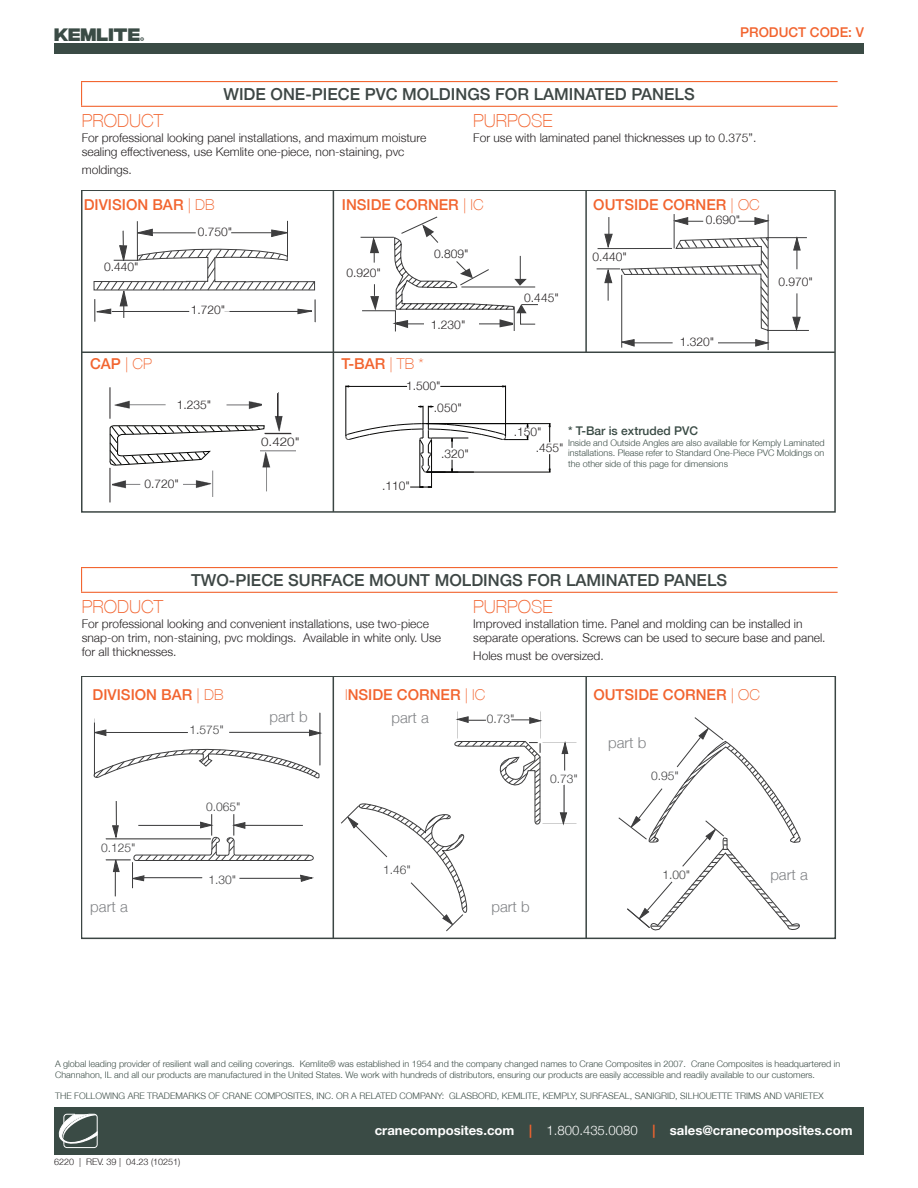
<style>
.page{position:relative;width:918px;height:1188px;background:#fff}
.page>*{position:absolute;margin:0;border:0;box-sizing:border-box;transform-origin:0 0}
.t1{font:100 18px "Helvetica Neue LT";color:#f2642f}
.t2{font:700 18px "Integral CF";color:#3a4b45}
.t3{font:500 16.5px "Helvetica Neue LT";color:#3d4644}
.t4{font:500 15px "Helvetica Neue LT";color:#f2642f}
.t5{font:300 15px "Helvetica Neue";color:#808285}
.t6{font:500 13.5px "Helvetica Neue LT";color:#f2642f}
.t7{font:700 13.2px "Helvetica Neue LT Std";color:#fff}
.t8{font:300 12px/14.4px "Helvetica Neue";color:#231f20}
.t9{font:300 12px "Helvetica Neue";color:#3d3d3e}
.t10{font:500 12px "Helvetica Neue LT";color:#3a4b45}
.t11{font:300 12px "Helvetica Neue";color:#231f20;scale:1.12 1}
.t12{font:300 9px/10.8px "Helvetica Neue";color:#3a4b45}
.t13{font:300 9px "Helvetica Neue";color:#231f20}
.t14{font:700 7.8px "Integral CF";color:#3a4b45}
.s1{font-weight:100}
.s2{color:#f2642f}
.s3{font-family:"Helvetica Neue";font-weight:300}
</style>
<div class="page">
<div style="left:54px;top:1107px;width:810px;height:48px;background:#3a4b45"></div>
<svg style="left:58px;top:1113px;width:40px;height:35px"></svg>
<div style="left:54px;top:43px;width:810px;height:11px;background:#3a4b45"></div>
<svg style="left:81px;top:82px;width:1px;height:24px"></svg>
<hr style="left:81px;top:81px;width:757px;height:1px;background:#f26631">
<hr style="left:81px;top:106px;width:757px;height:1px;background:#f26631">
<hr style="left:82px;top:352px;width:753px;height:1px;background:#3b4543">
<hr style="left:333px;top:190px;width:1px;height:322px;background:#3b4543">
<svg style="left:93px;top:221px;width:223px;height:101px"></svg>
<svg style="left:361px;top:217px;width:177px;height:114px"></svg>
<div style="left:425px;top:314px;width:54px;height:17px;background:#fff"></div>
<svg style="left:597px;top:214px;width:212px;height:136px"></svg>
<img style="left:112px;top:393px;width:184px;height:103px">
<div style="left:104px;top:421px;width:142px;height:49px;background:#fff"></div>
<div style="left:237px;top:421px;width:29px;height:11px;background:#fff"></div>
<div style="left:262px;top:383px;width:7px;height:48px;background:#fff"></div>
<svg style="left:277px;top:393px;width:1px;height:24px"></svg>
<svg style="left:109px;top:425px;width:182px;height:41px"></svg>
<div style="left:166px;top:397px;width:60px;height:20px;background:#fff"></div>
<div style="left:141px;top:471px;width:42px;height:22px;background:#fff"></div>
<hr style="left:110px;top:387px;width:1px;height:32px;background:#231f20">
<hr style="left:110px;top:468px;width:1px;height:34px;background:#231f20">
<div style="left:246px;top:437px;width:14px;height:32px;background:#fff"></div>
<hr style="left:349px;top:386px;width:58px;height:1px;background:#050504">
<hr style="left:440px;top:386px;width:62px;height:1px;background:#050504">
<hr style="left:346px;top:386px;width:1px;height:50px;background:#050504">
<hr style="left:505px;top:386px;width:1px;height:50px;background:#050504">
<svg style="left:410px;top:486px;width:21px;height:2px"></svg>
<hr style="left:420px;top:440px;width:1px;height:48px;background:#050504">
<hr style="left:431px;top:440px;width:1px;height:48px;background:#050504">
<svg style="left:346px;top:406px;width:182px;height:67px"></svg>
<hr style="left:431px;top:438px;width:37px;height:1px;background:#050504">
<svg style="left:549px;top:454px;width:2px;height:18px"></svg>
<svg style="left:549px;top:424px;width:2px;height:18px"></svg>
<hr style="left:427px;top:472px;width:124px;height:1px;background:#050504">
<hr style="left:427px;top:423px;width:124px;height:1px;background:#050504">
<hr style="left:585px;top:190px;width:2px;height:162px;background:#3b4543">
<div style="left:82px;top:190px;width:754px;height:323px;border:2px solid #3b4543"></div>
<svg style="left:81px;top:568px;width:1px;height:24px"></svg>
<hr style="left:81px;top:567px;width:757px;height:1px;background:#f26631">
<hr style="left:81px;top:592px;width:757px;height:1px;background:#f26631">
<svg style="left:82px;top:676px;width:754px;height:263px"></svg>
<p class="t2" style="left:54px;top:24px;width:88px">KEMLITE</p>
<p class="t6" style="left:740px;top:24px;width:125px">PRODUCT CODE: V</p>
<p class="t14" style="left:140px;top:36px;width:6px">®</p>
<p class="t3" style="left:223px;top:84px;width:473px">WIDE ONE-PIECE PVC MOLDINGS FOR LAMINATED PANELS</p>
<p class="t1" style="left:82px;top:111px;width:83px">PRODUCT</p>
<p class="t8" style="left:82px;top:130px;width:346px">For professional looking panel installations, and maximum moisture sealing effectiveness, use Kemlite one-piece, non-staining, pvc</p>
<p class="t8" style="left:82px;top:162px;width:52px">moldings.</p>
<p class="t1" style="left:473px;top:111px;width:81px">PURPOSE</p>
<p class="t8" style="left:473px;top:130px;width:285px">For use with laminated panel thicknesses up to 0.375”.</p>
<p class="t4" style="left:84px;top:195px;width:132px">DIVISION BAR <span class="s1">| DB</span></p>
<p class="t4" style="left:342px;top:195px;width:143px">INSIDE CORNER <span class="s1">| IC</span></p>
<p class="t4" style="left:593px;top:195px;width:168px">OUTSIDE CORNER <span class="s1">| OC</span></p>
<p class="t8" style="left:104px;top:259px;width:36px">0.440"</p>
<p class="t4" style="left:90px;top:355px;width:63px">CAP <span class="s1">| CP</span></p>
<p class="t8" style="left:198px;top:224px;width:36px">0.750"</p>
<p class="t8" style="left:191px;top:302px;width:36px">1.720"</p>
<p class="t8" style="left:177px;top:397px;width:36px">1.235"</p>
<p class="t8" style="left:145px;top:476px;width:36px">0.720"</p>
<p class="t11" style="left:261px;top:434px;width:36px">0.420"</p>
<p class="t8" style="left:347px;top:265px;width:36px">0.920"</p>
<p class="t8" style="left:434px;top:247px;width:36px">0.809"</p>
<p class="t8" style="left:431px;top:317px;width:36px">1.230"</p>
<p class="t4" style="left:341px;top:355px;width:84px">T-BAR <span class="s1">| TB *</span></p>
<p class="t8" style="left:434px;top:374px;width:29px;line-height:22.6px;text-indent:-28px">1.500" .050"</p>
<p class="t8" style="left:441px;top:446px;width:29px">.320"</p>
<p class="t8" style="left:382px;top:478px;width:29px">.110"</p>
<p class="t8" style="left:524px;top:290px;width:36px">0.445"</p>
<p class="t8" style="left:593px;top:249px;width:36px">0.440"</p>
<p class="t8" style="left:706px;top:213px;width:36px">0.690"</p>
<p class="t8" style="left:680px;top:334px;width:36px">1.320"</p>
<p class="t8" style="left:778px;top:275px;width:36px">0.970"</p>
<p class="t10" style="left:568px;top:423px;width:132px">* T-Bar is extruded PVC</p>
<p class="t12" style="left:568px;top:437px;width:258px;text-align:justify">Inside and Outside Angles are also available for Kemply Laminated installations. Please refer to Standard One-Piece PVC Moldings on the other side of this page for dimensions</p>
<p class="t8" style="left:536px;top:424px;width:29px;line-height:15.6px;text-indent:-22px">.150" .455"</p>
<p class="t3" style="left:191px;top:570px;width:538px">TWO-PIECE SURFACE MOUNT MOLDINGS FOR LAMINATED PANELS</p>
<p class="t1" style="left:82px;top:597px;width:83px">PRODUCT</p>
<p class="t8" style="left:82px;top:616px;width:361px">For professional looking and convenient installations, use two-piece snap-on trim, non-staining, pvc moldings. Available in white only. Use for all thicknesses.</p>
<p class="t1" style="left:473px;top:597px;width:81px">PURPOSE</p>
<p class="t8" style="left:473px;top:616px;width:354px">Improved installation time. Panel and molding can be installed in separate operations. Screws can be used to secure base and panel.</p>
<p class="t8" style="left:473px;top:648px;width:132px">Holes must be oversized.</p>
<p class="t4" style="left:93px;top:686px;width:132px">DIVISION BAR <span class="s1">| DB</span></p>
<p class="t4" style="left:345px;top:686px;width:142px"><span class="s1">I</span>NSIDE CORNER <span class="s1">| IC</span></p>
<p class="t4" style="left:593px;top:686px;width:168px">OUTSIDE CORNER <span class="s1">| OC</span></p>
<p class="t9" style="left:189px;top:723px;width:36px">1.575"</p>
<p class="t5" style="left:269px;top:708px;width:40px">part b</p>
<p class="t5" style="left:391px;top:709px;width:39px">part a</p>
<p class="t9" style="left:487px;top:712px;width:29px">0.73"</p>
<p class="t9" style="left:101px;top:841px;width:36px">0.125"</p>
<p class="t9" style="left:206px;top:799px;width:36px">0.065"</p>
<p class="t9" style="left:208px;top:872px;width:29px">1.30"</p>
<p class="t9" style="left:383px;top:863px;width:29px">1.46"</p>
<p class="t5" style="left:90px;top:897px;width:39px">part a</p>
<p class="t5" style="left:492px;top:897px;width:40px">part b</p>
<p class="t9" style="left:550px;top:771px;width:29px">0.73"</p>
<p class="t5" style="left:608px;top:734px;width:40px">part b</p>
<p class="t9" style="left:651px;top:769px;width:29px">0.95"</p>
<p class="t9" style="left:663px;top:867px;width:29px">1.00"</p>
<p class="t5" style="left:770px;top:865px;width:39px">part a</p>
<p class="t12" style="left:55px;top:1058px;width:787px">A global leading provider of resilient wall and ceiling coverings. Kemlite® was established in 1954 and the company changed names to Crane Composites in 2007. Crane Composites is headquartered in<br>Channahon, IL and all our products are manufactured in the United States. We work with hundreds of distributors, ensuring our products are easily accessible and readily available to our customers.</p>
<p class="t12" style="left:55px;top:1090px;width:770px">THE FOLLOWING ARE TRADEMARKS OF CRANE COMPOSITES, INC. OR A RELATED COMPANY: GLASBORD, KEMLITE, KEMPLY, SURFASEAL, SANIGRID, SILHOUETTE TRIMS AND VARIETEX</p>
<p class="t13" style="left:54px;top:1157px;width:128px">6220 | REV. 39 | 04.23 (10251)</p>
<p class="t7" style="left:375px;top:1122px;width:479px">cranecomposites.com <span class="s2">|</span> <span class="s3">1.800.435.0080</span> <span class="s2">|</span> sales@cranecomposites.com</p>
</div>
